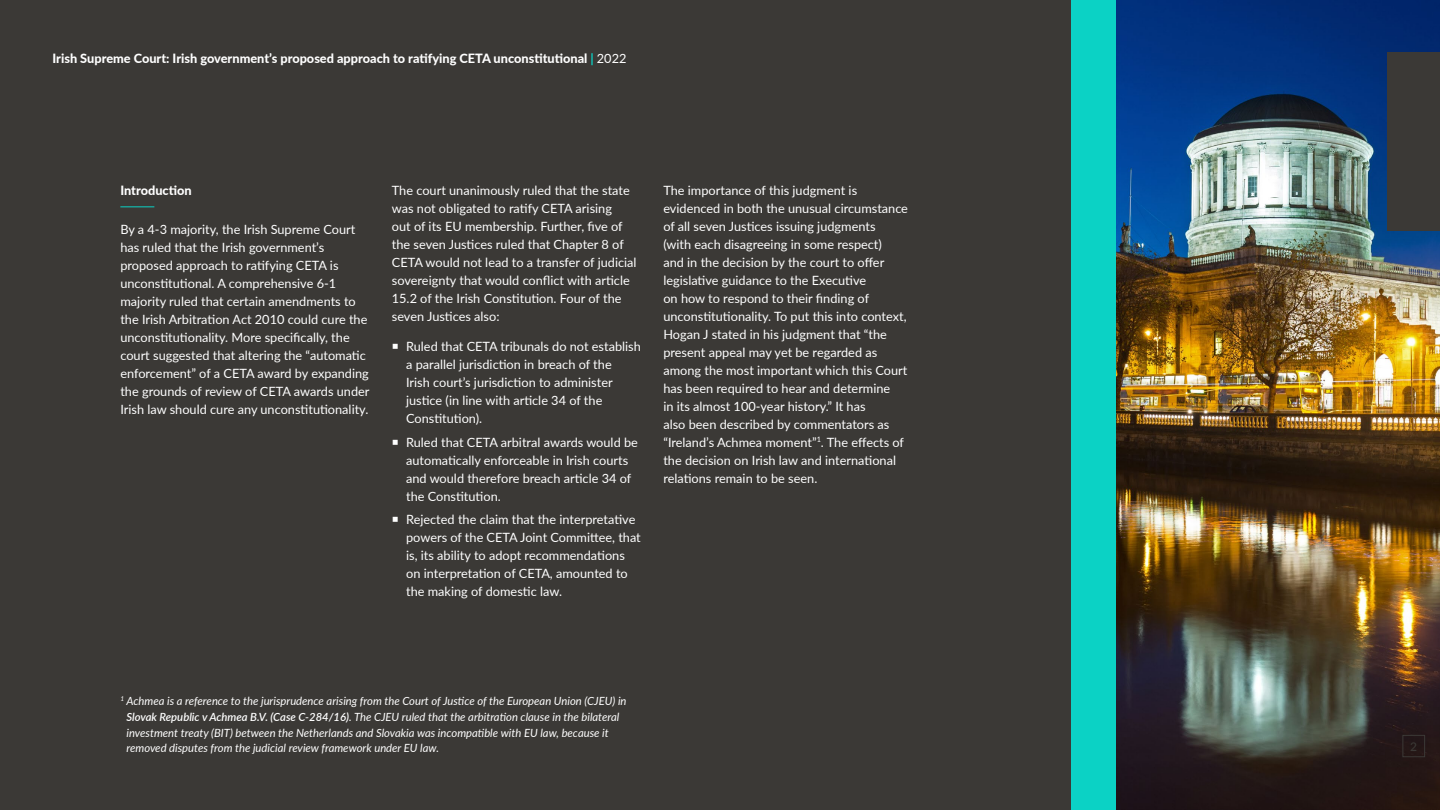
<style>
.page{position:relative;width:1440px;height:810px;background:#fff}
.page>*{position:absolute;margin:0;border:0;box-sizing:border-box;transform-origin:0 0}
.t1{font:12.75px/18px "Lato";color:#fff}
.t2{font:800 12.75px "Lato";color:#fff}
.t3{font:500 12px "Lato";color:#3b3936}
.t4{font:italic 11.25px/15.8px "Lato";color:#fff}
.s1{font-weight:700;color:#0bd2c5}
.s2{font-weight:400}
.s3{font-weight:600}
</style>
<div class="page">
<img style="left:1116px;top:0;width:324px;height:810px">
<div style="left:1388px;top:52px;width:52px;height:179px;background:#3b3936"></div>
<div style="left:1402px;top:735px;width:23px;height:22px;border:1px solid #3b3936"></div>
<div style="left:0;top:0;width:1072px;height:810px;background:#3b3936"></div>
<div style="left:1072px;top:0;width:44px;height:810px;background:#0bd2c5"></div>
<svg style="left:120px;top:207px;width:35px;height:1px"></svg>
<p class="t2" style="left:52px;top:49px;width:575px">Irish Supreme Court: Irish government’s proposed approach to ratifying CETA unconstitutional <span class="s1">|</span> <span class="s2">2022</span></p>
<p class="t2" style="left:120px;top:180px;width:73px">Introduction</p>
<p class="t1" style="left:120px;top:219px;width:251px">By a 4-3 majority, the Irish Supreme Court has ruled that the Irish government’s proposed approach to ratifying CETA is unconstitutional. A comprehensive 6-1 majority ruled that certain amendments to the Irish Arbitration Act 2010 could cure the unconstitutionality. More specifically, the court suggested that altering the “automatic enforcement” of a CETA award by expanding the grounds of review of CETA awards under Irish law should cure any unconstitutionality.</p>
<p class="t1" style="left:392px;top:180px;width:246px">The court unanimously ruled that the state was not obligated to ratify CETA arising<br>out of its EU membership. Further, five of the seven Justices ruled that Chapter 8 of CETA would not lead to a transfer of judicial sovereignty that would conflict with article 15.2 of the Irish Constitution. Four of the seven Justices also:</p>
<p class="t1" style="left:406px;top:337px;width:236px">Ruled that CETA tribunals do not establish a parallel jurisdiction in breach of the<br>Irish court’s jurisdiction to administer justice (in line with article 34 of the Constitution).</p>
<p class="t1" style="left:406px;top:433px;width:233px">Ruled that CETA arbitral awards would be automatically enforceable in Irish courts and would therefore breach article 34 of the Constitution.</p>
<p class="t1" style="left:406px;top:510px;width:236px">Rejected the claim that the interpretative powers of the CETA Joint Committee, that is, its ability to adopt recommendations on interpretation of CETA, amounted to the making of domestic law.</p>
<p class="t1" style="left:663px;top:180px;width:246px">The importance of this judgment is evidenced in both the unusual circumstance of all seven Justices issuing judgments<br>(with each disagreeing in some respect)<br>and in the decision by the court to offer legislative guidance to the Executive<br>on how to respond to their finding of unconstitutionality. To put this into context, Hogan J stated in his judgment that “the present appeal may yet be regarded as among the most important which this Court has been required to hear and determine<br>in its almost 100-year history.” It has<br>also been described by commentators as “Ireland’s Achmea moment”<sup>1</sup>. The effects of the decision on Irish law and international relations remain to be seen.</p>
<p class="t4" style="left:126px;top:693px;width:502px;text-indent:-6px"><sup>1</sup> Achmea is a reference to the jurisprudence arising from the Court of Justice of the European Union (CJEU) in <span class="s3">Slovak Republic v Achmea B.V. (Case C-284/16)</span>. The CJEU ruled that the arbitration clause in the bilateral investment treaty (BIT) between the Netherlands and Slovakia was incompatible with EU law, because it removed disputes from the judicial review framework under EU law.</p>
<p class="t3" style="left:1410px;top:738px;width:8px">2</p>
</div>
